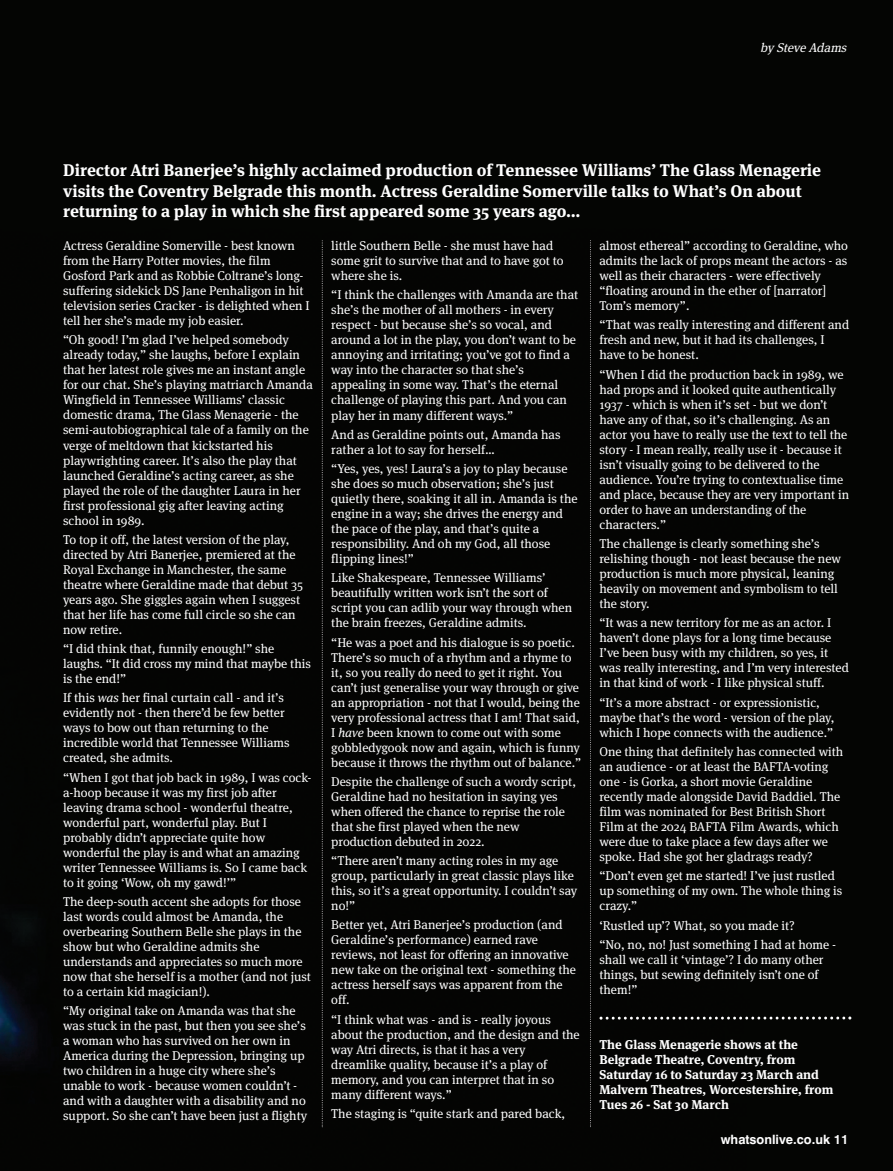
<style>
.page{position:relative;width:893px;height:1171px;background:#fff}
.page>*{position:absolute;margin:0;border:0;box-sizing:border-box;transform-origin:0 0}
.t1{font:700 16.8px/20.5px "Meta Serif";color:#fff}
.t2{font:700 12.9px "Swiss 721 BT";color:#fff}
.t3{font:12.75px/15px "Meta Serif";color:#fff}
.t4{font:700 12.75px/15px "Meta Serif";color:#fff}
.t5{font:italic 12.75px "Meta Serif";color:#fff}
.s1{font-family:"Meta Serif Tf";font-style:italic}
</style>
<div class="page">
<div style="left:0;top:0;width:893px;height:1170px;background:#040403"></div>
<img style="left:322px;top:240px;width:1px;height:887px">
<img style="left:590px;top:240px;width:1px;height:887px">
<svg style="left:599px;top:1016px;width:252px;height:3px"></svg>
<p class="t5" style="left:760px;top:43px;width:90px">by Steve Adams</p>
<p class="t1" style="left:63px;top:161px;width:759px">Director Atri Banerjee’s highly acclaimed production of Tennessee Williams’ The Glass Menagerie visits the Coventry Belgrade this month. Actress Geraldine Somerville talks to What’s On about returning to a play in which she first appeared some 35 years ago…</p>
<p class="t3" style="left:63px;top:239px;width:248px">Actress Geraldine Somerville - best known from the Harry Potter movies, the film Gosford Park and as Robbie Coltrane’s long&shy;suffering sidekick DS Jane Penhaligon in hit television series Cracker - is delighted when I tell her she’s made my job easier.</p>
<p class="t3" style="left:63px;top:333px;width:251px">“Oh good! I’m glad I’ve helped somebody already today,” she laughs, before I explain that her latest role gives me an instant angle for our chat. She’s playing matriarch Amanda Wingfield in Tennessee Williams’ classic domestic drama, The Glass Menagerie - the semi-autobiographical tale of a family on the verge of meltdown that kickstarted his playwrighting career. It’s also the play that launched Geraldine’s acting career, as she played the role of the daughter Laura in her first professional gig after leaving acting school in 1989.</p>
<p class="t3" style="left:63px;top:533px;width:241px">To top it off, the latest version of the play, directed by Atri Banerjee, premiered at the Royal Exchange in Manchester, the same theatre where Geraldine made that debut 35 years ago. She giggles again when I suggest that her life has come full circle so she can now retire.</p>
<p class="t3" style="left:63px;top:642px;width:249px">“I did think that, funnily enough!” she laughs. “It did cross my mind that maybe this is the end!”</p>
<p class="t3" style="left:63px;top:691px;width:228px">If this <span class="s1">was</span> her final curtain call - and it’s evidently not - then there’d be few better ways to bow out than returning to the incredible world that Tennessee Williams created, she admits.</p>
<p class="t3" style="left:63px;top:770px;width:250px">“When I got that job back in 1989, I was cock&shy;a-hoop because it was my first job after leaving drama school - wonderful theatre, wonderful part, wonderful play. But I probably didn’t appreciate quite how wonderful the play is and what an amazing writer Tennessee Williams is. So I came back to it going ‘Wow, oh my gawd!’”</p>
<p class="t3" style="left:63px;top:894px;width:249px">The deep-south accent she adopts for those last words could almost be Amanda, the overbearing Southern Belle she plays in the show but who Geraldine admits she understands and appreciates so much more now that she herself is a mother (and not just to a certain kid magician!).</p>
<p class="t3" style="left:63px;top:1004px;width:246px">“My original take on Amanda was that she was stuck in the past, but then you see she’s a woman who has survived on her own in America during the Depression, bringing up two children in a huge city where she’s unable to work - because women couldn’t - and with a daughter with a disability and no support. So she can’t have been just a flighty</p>
<p class="t3" style="left:331px;top:239px;width:234px">little Southern Belle - she must have had some grit to survive that and to have got to where she is.</p>
<p class="t3" style="left:331px;top:288px;width:248px">“I think the challenges with Amanda are that she’s the mother of all mothers - in every respect - but because she’s so vocal, and around a lot in the play, you don’t want to be annoying and irritating; you’ve got to find a way into the character so that she’s appealing in some way. That’s the eternal challenge of playing this part. And you can play her in many different ways.”</p>
<p class="t3" style="left:331px;top:428px;width:231px">And as Geraldine points out, Amanda has rather a lot to say for herself…</p>
<p class="t3" style="left:331px;top:462px;width:248px">“Yes, yes, yes! Laura’s a joy to play because she does so much observation; she’s just quietly there, soaking it all in. Amanda is the engine in a way; she drives the energy and the pace of the play, and that’s quite a responsibility. And oh my God, all those flipping lines!”</p>
<p class="t3" style="left:331px;top:571px;width:242px">Like Shakespeare, Tennessee Williams’ beautifully written work isn’t the sort of script you can adlib your way through when the brain freezes, Geraldine admits.</p>
<p class="t3" style="left:331px;top:635px;width:251px">“He was a poet and his dialogue is so poetic.<br>There’s so much of a rhythm and a rhyme to it, so you really do need to get it right. You can’t just generalise your way through or give an appropriation - not that I would, being the very professional actress that I am! That said, I <span class="s1">have</span> been known to come out with some gobbledygook now and again, which is funny because it throws the rhythm out of balance.”</p>
<p class="t3" style="left:331px;top:775px;width:246px">Despite the challenge of such a wordy script, Geraldine had no hesitation in saying yes when offered the chance to reprise the role that she first played when the new production debuted in 2022.</p>
<p class="t3" style="left:331px;top:854px;width:248px">“There aren’t many acting roles in my age group, particularly in great classic plays like this, so it’s a great opportunity. I couldn’t say no!”</p>
<p class="t3" style="left:331px;top:918px;width:246px">Better yet, Atri Banerjee’s production (and Geraldine’s performance) earned rave reviews, not least for offering an innovative new take on the original text - something the actress herself says was apparent from the off.</p>
<p class="t3" style="left:331px;top:1012px;width:250px">“I think what was - and is - really joyous about the production, and the design and the way Atri directs, is that it has a very dreamlike quality, because it’s a play of memory, and you can interpret that in so many different ways.”</p>
<p class="t3" style="left:331px;top:1106px;width:236px">The staging is “quite stark and pared back,</p>
<p class="t3" style="left:599px;top:239px;width:250px">almost ethereal” according to Geraldine, who admits the lack of props meant the actors - as well as their characters - were effectively “floating around in the ether of [narrator] Tom’s memory”.</p>
<p class="t3" style="left:599px;top:318px;width:251px">“That was really interesting and different and fresh and new, but it had its challenges, I have to be honest.</p>
<p class="t3" style="left:599px;top:367px;width:251px">“When I did the production back in 1989, we had props and it looked quite authentically 1937 - which is when it’s set - but we don’t have any of that, so it’s challenging. As an actor you have to really use the text to tell the story - I mean really, really use it - because it isn’t visually going to be delivered to the audience. You’re trying to contextualise time and place, because they are very important in order to have an understanding of the characters.”</p>
<p class="t3" style="left:599px;top:537px;width:243px">The challenge is clearly something she’s relishing though - not least because the new production is much more physical, leaning heavily on movement and symbolism to tell the story.</p>
<p class="t3" style="left:599px;top:616px;width:251px">“It was a new territory for me as an actor. I haven’t done plays for a long time because I’ve been busy with my children, so yes, it was really interesting, and I’m very interested in that kind of work - I like physical stuff.</p>
<p class="t3" style="left:599px;top:695px;width:237px">“It’s a more abstract - or expressionistic, maybe that’s the word - version of the play, which I hope connects with the audience.”</p>
<p class="t3" style="left:599px;top:745px;width:245px">One thing that definitely has connected with an audience - or at least the BAFTA-voting one - is Gorka, a short movie Geraldine recently made alongside David Baddiel. The film was nominated for Best British Short Film at the 2024 BAFTA Film Awards, which were due to take place a few days after we spoke. Had she got her gladrags ready?</p>
<p class="t3" style="left:599px;top:869px;width:244px">“Don’t even get me started! I’ve just rustled up something of my own. The whole thing is crazy.”</p>
<p class="t3" style="left:599px;top:918px;width:197px">‘Rustled up’? What, so you made it?</p>
<p class="t3" style="left:599px;top:937px;width:238px">“No, no, no! Just something I had at home - shall we call it ‘vintage’? I do many other things, but sewing definitely isn’t one of them!”</p>
<p class="t4" style="left:599px;top:1038px;width:235px">The Glass Menagerie shows at the<br>Belgrade Theatre, Coventry, from<br>Saturday 16 to Saturday 23 March and<br>Malvern Theatres, Worcestershire, from<br>Tues 26 - Sat 30 March</p>
<p class="t2" style="left:721px;top:1134px;width:129px">whatsonlive.co.uk 11</p>
</div>
